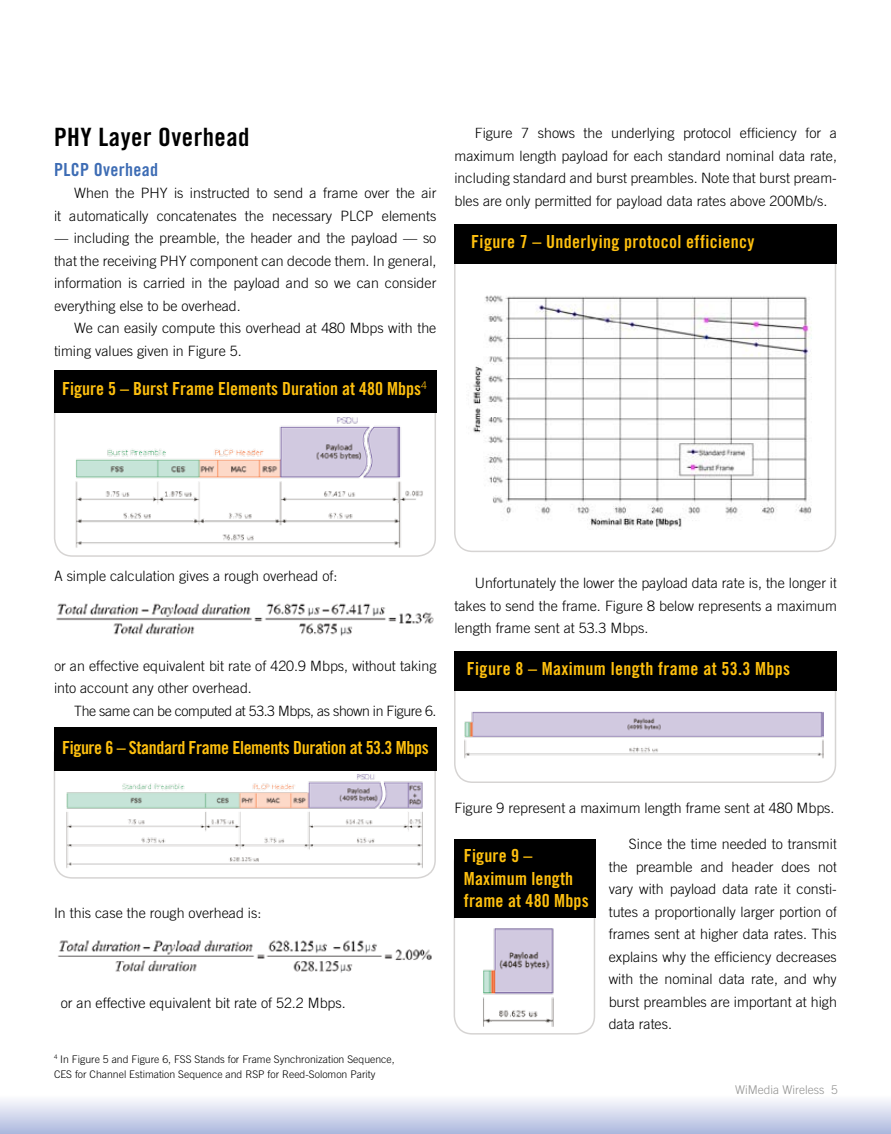
<style>
.page{position:relative;width:891px;height:1134px;background:#fff}
.page>*{position:absolute;margin:0;border:0;box-sizing:border-box;transform-origin:0 0}
.t1{font:25.5px "Trade Gothic Bold Cond Twenty";letter-spacing:.02em;color:#000}
.t2{font:18px/22.5px "Trade Gothic Bold Cond Twenty";letter-spacing:.01em;color:#fec00f}
.t3{font:18px "Trade Gothic Bold Cond Twenty";letter-spacing:-.02em;color:#fec00f}
.t4{font:18px "Trade Gothic Bold Cond Twenty";letter-spacing:.02em;color:#3d6cb4}
.t5{font:300 14.25px/22.5px "Trade Gothic";color:#000;text-align:justify}
.t6{font:300 14.25px "Trade Gothic";letter-spacing:-.03em;color:#000}
.t7{font:300 12px "Trade Gothic";color:#939392}
.t8{font:300 10.5px/15px "Trade Gothic";color:#000}
</style>
<div class="page">
<div style="left:0;top:1095px;width:891px;height:39px;background:linear-gradient(to bottom,#fffeff,#acb8dd)"></div>
<div style="left:54px;top:383px;width:382px;height:174px;border:2px solid #d6d4d3;border-radius:18px"></div>
<div style="left:54px;top:370px;width:383px;height:42px;background:#000"></div>
<img style="left:75px;top:417px;width:348px;height:131px">
<img style="left:56px;top:603px;width:378px;height:34px">
<div style="left:54px;top:735px;width:382px;height:144px;border:2px solid #d6d4d3;border-radius:18px"></div>
<div style="left:54px;top:727px;width:383px;height:44px;background:#000"></div>
<img style="left:66px;top:774px;width:357px;height:94px">
<img style="left:58px;top:940px;width:374px;height:33px">
<div style="left:454px;top:231px;width:382px;height:321px;border:2px solid #d6d4d3;border-radius:18px"></div>
<div style="left:454px;top:224px;width:383px;height:39px;background:#000"></div>
<img style="left:473px;top:295px;width:339px;height:235px">
<div style="left:454px;top:657px;width:382px;height:126px;border:2px solid #d6d4d3;border-radius:18px"></div>
<div style="left:454px;top:652px;width:383px;height:39px;background:#000"></div>
<img style="left:465px;top:711px;width:358px;height:48px">
<div style="left:454px;top:844px;width:141px;height:191px;border:2px solid #d6d4d3;border-radius:18px"></div>
<div style="left:454px;top:839px;width:141px;height:79px;background:#000"></div>
<img style="left:483px;top:928px;width:71px;height:99px">
<h1 class="t1" style="left:54px;top:122px;width:197px">PHY Layer Overhead</h1>
<p class="t4" style="left:54px;top:158px;width:106px">PLCP Overhead</p>
<p class="t5" style="left:54px;top:182px;width:384px;text-align:right">When the PHY is instructed to send a frame over the air<br>it automatically concatenates the necessary PLCP elements</p>
<p class="t5" style="left:54px;top:227px;width:384px">— including the preamble, the header and the payload — so that the receiving PHY component can decode them. In general, information is carried in the payload and so we can consider everything else to be overhead.</p>
<p class="t5" style="left:54px;top:317px;width:384px;text-indent:20px">We can easily compute this overhead at 480 Mbps with the timing values given in Figure 5.</p>
<p class="t2" style="left:62px;top:377px;width:366px">Figure 5 – Burst Frame Elements Duration at 480 Mbps<sup>4</sup></p>
<p class="t5" style="left:454px;top:122px;width:384px;text-indent:20px">Figure 7 shows the underlying protocol efficiency for a maximum length payload for each standard nominal data rate, including standard and burst preambles. Note that burst pream&shy;bles are only permitted for payload data rates above 200Mb/s.</p>
<p class="t2" style="left:471px;top:230px;width:285px">Figure 7 – Underlying protocol efficiency</p>
<p class="t5" style="left:54px;top:564px;width:285px">A simple calculation gives a rough overhead of:</p>
<p class="t5" style="left:54px;top:654px;width:384px">or an effective equivalent bit rate of 420.9 Mbps, without taking into account any other overhead.</p>
<p class="t6" style="left:74px;top:702px;width:364px">The same can be computed at 53.3 Mbps, as shown in Figure 6.</p>
<p class="t3" style="left:62px;top:737px;width:368px">Figure 6 – Standard Frame Elements Duration at 53.3 Mbps</p>
<p class="t5" style="left:54px;top:902px;width:209px">In this case the rough overhead is:</p>
<p class="t5" style="left:61px;top:992px;width:287px">or an effective equivalent bit rate of 52.2 Mbps.</p>
<p class="t8" style="left:54px;top:1051px;width:342px"><sup>4</sup> In Figure 5 and Figure 6, FSS Stands for Frame Synchronization Sequence,<br>CES for Channel Estimation Sequence and RSP for Reed-Solomon Parity</p>
<p class="t5" style="left:454px;top:572px;width:384px;text-indent:20px">Unfortunately the lower the payload data rate is, the longer it takes to send the frame. Figure 8 below represents a maximum length frame sent at 53.3 Mbps.</p>
<p class="t2" style="left:467px;top:657px;width:325px">Figure 8 – Maximum length frame at 53.3 Mbps</p>
<p class="t5" style="left:454px;top:797px;width:382px">Figure 9 represent a maximum length frame sent at 480 Mbps.</p>
<p class="t5" style="left:609px;top:833px;width:230px;text-indent:20px">Since the time needed to transmit the preamble and header does not vary with payload data rate it consti&shy;tutes a proportionally larger portion of frames sent at higher data rates. This explains why the efficiency decreases with the nominal data rate, and why burst preambles are important at high data rates.</p>
<p class="t2" style="left:464px;top:845px;width:126px">Figure 9 –<br>Maximum length frame at 480 Mbps</p>
<p class="t7" style="left:735px;top:1083px;width:91px">WiMedia Wireless</p>
</div>
